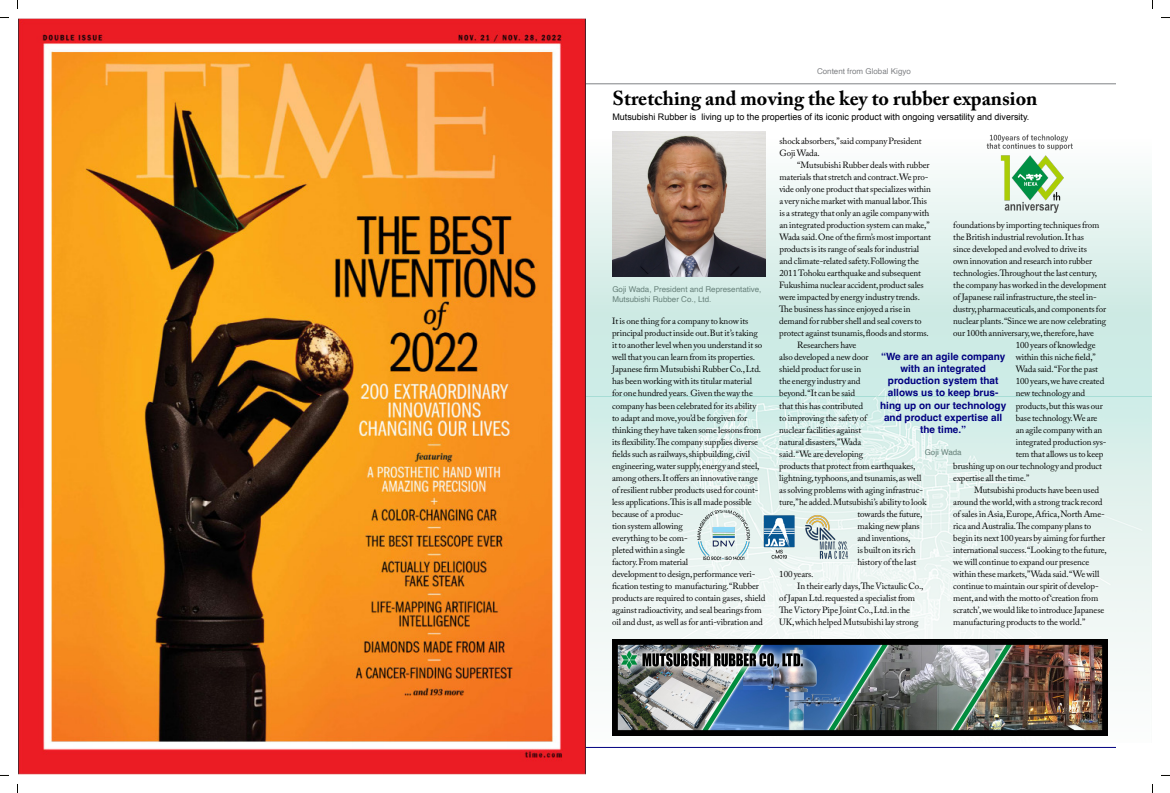
<style>
.page{position:relative;width:1170px;height:793px;background:#fff}
.page>*{position:absolute;margin:0;border:0;box-sizing:border-box;transform-origin:0 0}
.t1{font:700 20px "Adobe Caslon Pro";color:#000}
.t2{font:700 10px/12px "Helvetica";color:#000080;text-align:center}
.t3{font:9px/12px "Adobe Caslon Pro";letter-spacing:-.01em;color:#000}
.t4{font:9px "Arial";color:#000}
.t5{font:8px "Helvetica";color:#67817a}
.t6{font:8px "Helvetica";color:#808285}
</style>
<div class="page">
<hr style="left:54px;top:83px;width:1062px;height:1px;background:#808285">
<hr style="left:54px;top:746px;width:1062px;height:1px;background:#000080">
<img style="left:585px;top:123px;width:567px;height:619px">
<img style="left:613px;top:131px;width:153px;height:145px">
<img style="left:612px;top:639px;width:495px;height:96px">
<img style="left:689px;top:509px;width:168px;height:52px">
<img style="left:985px;top:131px;width:91px;height:84px">
<img style="left:18px;top:18px;width:567px;height:756px">
<p class="t6" style="left:817px;top:65px;width:95px">Content from Global Kigyo</p>
<p class="t1" style="left:612px;top:86px;width:427px">Stretching and moving the key to rubber expansion</p>
<p class="t4" style="left:612px;top:111px;width:419px">Mutsubishi Rubber is living up to the properties of its iconic product with ongoing versatility and diversity.</p>
<p class="t5" style="left:612px;top:283px;width:151px">Goji Wada, President and Representative,</p>
<p class="t5" style="left:612px;top:293px;width:101px">Mutsubishi Rubber Co., Ltd.</p>
<p class="t3" style="left:612px;top:315px;width:155px">It is one thing for a company to know its principal product inside out. But it’s taking<br>it to another level when you understand it so well that you can learn from its properties.<br>Japanese firm Mutsubishi Rubber Co., Ltd. has been working with its titular material<br>for one hundred years. Given the way the company has been celebrated for its ability to adapt and move, you’d be forgiven for thinking they have taken some lessons from its flexibility. The company supplies diverse fields such as railways, shipbuilding, civil engineering, water supply, energy and steel, among others. It offers an innovative range of resilient rubber products used for count&shy;less applications. This is all made possible because of a produc-<br>tion system allowing<br>everything to be com-<br>pleted within a single<br>factory. From material<br>development to design, performance veri&shy;fication testing to manufacturing. “Rubber products are required to contain gases, shield against radioactivity, and seal bearings from oil and dust, as well as for anti-vibration and</p>
<p class="t3" style="left:779px;top:135px;width:144px">shock absorbers,” said company President<br>Goji Wada.</p>
<p class="t3" style="left:779px;top:159px;width:153px;text-indent:18px">“Mutsubishi Rubber deals with rubber materials that stretch and contract. We pro&shy;vide only one product that specializes within a very niche market with manual labor. This is a strategy that only an agile company with an integrated production system can make,” Wada said. One of the firm’s most important products is its range of seals for industrial and climate-related safety. Following the 2011 Tohoku earthquake and subsequent Fukushima nuclear accident, product sales were impacted by energy industry trends.<br>The business has since enjoyed a rise in demand for rubber shell and seal covers to protect against tsunamis, floods and storms.</p>
<p class="t3" style="left:797px;top:339px;width:61px">Researchers have</p>
<p class="t3" style="left:779px;top:351px;width:91px">also developed a new door</p>
<p class="t3" style="left:779px;top:363px;width:84px">shield product for use in</p>
<p class="t3" style="left:779px;top:375px;width:83px">the energy industry and</p>
<p class="t3" style="left:779px;top:387px;width:77px">beyond. “It can be said</p>
<p class="t3" style="left:779px;top:399px;width:85px">that this has contributed</p>
<p class="t3" style="left:779px;top:411px;width:89px">to improving the safety of</p>
<p class="t3" style="left:779px;top:423px;width:84px">nuclear facilities against</p>
<p class="t3" style="left:779px;top:435px;width:84px">natural disasters,” Wada</p>
<p class="t3" style="left:779px;top:447px;width:86px">said. “We are developing</p>
<p class="t3" style="left:779px;top:459px;width:138px">products that protect from earthquakes,</p>
<p class="t3" style="left:779px;top:471px;width:144px">lightning, typhoons, and tsunamis, as well</p>
<p class="t3" style="left:779px;top:483px;width:145px">as solving problems with aging infrastruc-</p>
<p class="t3" style="left:779px;top:495px;width:149px">ture,” he added. Mutsubishi’s ability to look</p>
<p class="t3" style="left:857px;top:507px;width:66px">towards the future,</p>
<p class="t3" style="left:857px;top:519px;width:64px">making new plans</p>
<p class="t3" style="left:857px;top:531px;width:55px">and inventions,</p>
<p class="t3" style="left:857px;top:543px;width:60px">is built on its rich</p>
<p class="t3" style="left:857px;top:555px;width:61px">history of the last</p>
<p class="t3" style="left:779px;top:567px;width:36px">100 years.</p>
<p class="t3" style="left:779px;top:579px;width:146px;text-indent:18px">In their early days, The Victaulic Co., of Japan Ltd. requested a specialist from The Victory Pipe Joint Co., Ltd. in the UK, which helped Mutsubishi lay strong</p>
<p class="t3" style="left:953px;top:219px;width:148px">foundations by importing techniques from</p>
<p class="t3" style="left:953px;top:231px;width:132px">the British industrial revolution. It has</p>
<p class="t3" style="left:953px;top:243px;width:135px">since developed and evolved to drive its</p>
<p class="t3" style="left:953px;top:255px;width:140px">own innovation and research into rubber</p>
<p class="t3" style="left:953px;top:267px;width:145px">technologies. Throughout the last century,</p>
<p class="t3" style="left:953px;top:279px;width:155px">the company has worked in the development</p>
<p class="t3" style="left:953px;top:291px;width:145px">of Japanese rail infrastructure, the steel in-</p>
<p class="t3" style="left:953px;top:303px;width:154px">dustry, pharmaceuticals, and components for</p>
<p class="t3" style="left:953px;top:315px;width:154px">nuclear plants. “Since we are now celebrating</p>
<p class="t3" style="left:953px;top:327px;width:142px">our 100th anniversary, we, therefore, have</p>
<p class="t3" style="left:1016px;top:339px;width:81px">100 years of knowledge</p>
<p class="t3" style="left:1016px;top:351px;width:82px">within this niche field,”</p>
<p class="t3" style="left:1016px;top:363px;width:84px">Wada said. “For the past</p>
<p class="t3" style="left:1016px;top:375px;width:90px">100 years, we have created</p>
<p class="t3" style="left:1016px;top:387px;width:71px">new technology and</p>
<p class="t3" style="left:1016px;top:399px;width:89px">products, but this was our</p>
<p class="t3" style="left:1016px;top:411px;width:83px">base technology. We are</p>
<p class="t3" style="left:1016px;top:423px;width:88px">an agile company with an</p>
<p class="t3" style="left:1016px;top:435px;width:92px">integrated production sys-</p>
<p class="t3" style="left:1016px;top:447px;width:89px">tem that allows us to keep</p>
<p class="t3" style="left:953px;top:459px;width:150px">brushing up on our technology and product</p>
<p class="t3" style="left:953px;top:471px;width:78px">expertise all the time.”</p>
<p class="t3" style="left:953px;top:483px;width:155px;text-indent:21px">Mutsubishi products have been used around the world, with a strong track record of sales in Asia, Europe, Africa, North Ame&shy;rica and Australia. The company plans to begin its next 100 years by aiming for further international success. “Looking to the future, we will continue to expand our presence within these markets,” Wada said. “We will continue to maintain our spirit of develop&shy;ment, and with the motto of ‘creation from scratch’, we would like to introduce Japanese manufacturing products to the world.”</p>
<p class="t2" style="left:881px;top:352px;width:126px">“We are an agile company with an integrated</p>
<p class="t2" style="left:880px;top:376px;width:128px">production system that allows us to keep brus&shy;hing up on our technology and product expertise all the time.”</p>
<p class="t5" style="left:925px;top:446px;width:39px">Goji Wada</p>
</div>
